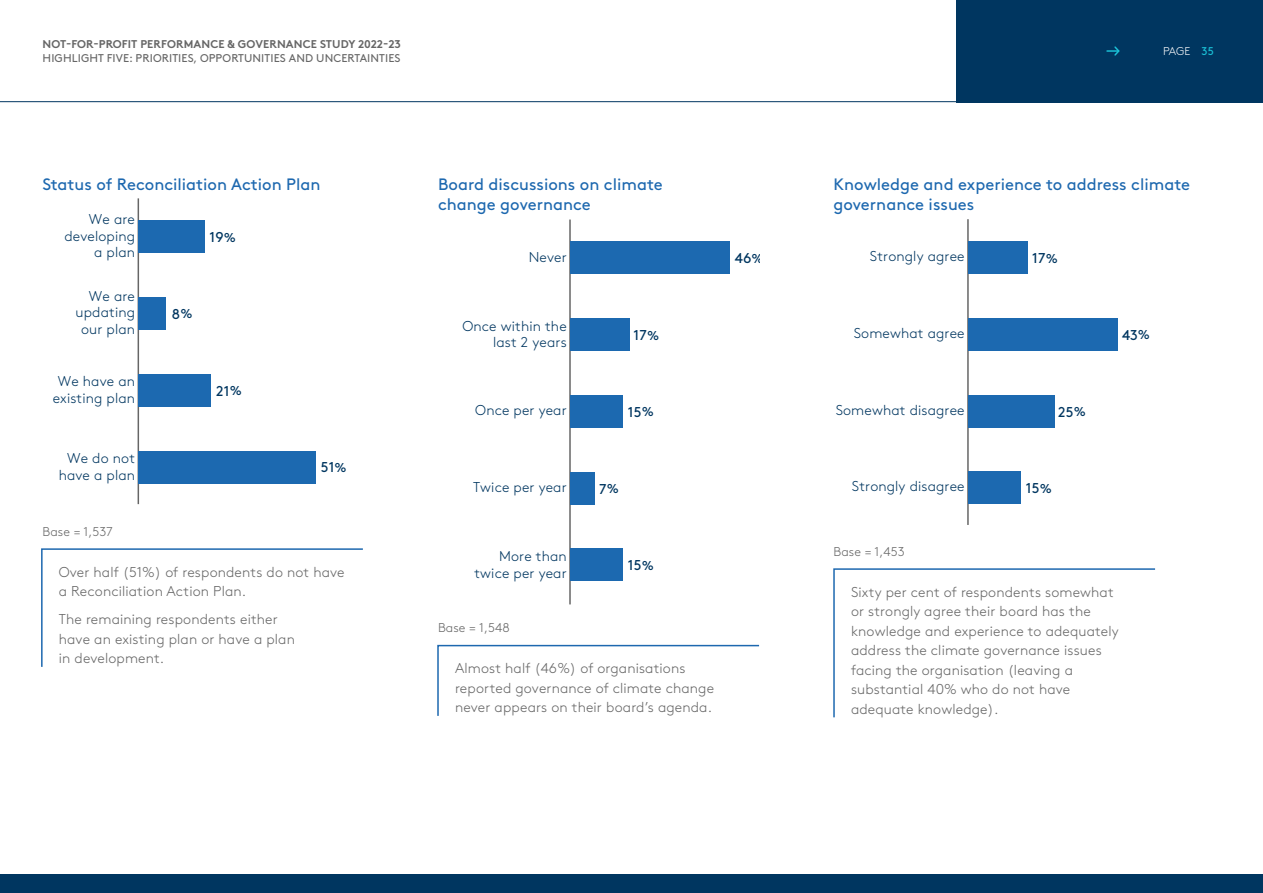
<style>
.page{position:relative;width:1263px;height:893px;background:#fff}
.page>*{position:absolute;margin:0;border:0;box-sizing:border-box;transform-origin:0 0}
.t1{font:16.5px/19.8px "Brown Std";color:#1d68af}
.t2{font:300 14.25px/19.5px "Brown Std";letter-spacing:.01em;color:#666}
.t3{font:300 14.25px/16.5px "Brown Std";letter-spacing:.01em;color:#003660;text-align:right}
.t4{font:14.25px "Brown Std";letter-spacing:.01em;color:#003660}
.t5{font:300 12.75px "Brown Std";letter-spacing:.01em;color:#666}
.t6{font:11.25px "Brown Std";letter-spacing:.01em;color:#666}
.t7{font:700 11.25px "Brown Std";letter-spacing:.01em;color:#666}
.t8{font:300 11.25px "Brown Std";color:#fff}
.s1{font-size:12.9px}
.s2{font-weight:400;color:#1abfd5}
</style>
<div class="page">
<hr style="left:138px;top:198px;width:1px;height:306px;background:#666">
<div style="left:138px;top:221px;width:66px;height:32px;background:#1c69b0"></div>
<div style="left:138px;top:297px;width:28px;height:33px;background:#1c69b0"></div>
<div style="left:138px;top:374px;width:73px;height:32px;background:#1c69b0"></div>
<div style="left:138px;top:451px;width:178px;height:32px;background:#1c69b0"></div>
<hr style="left:569px;top:220px;width:2px;height:384px;background:#666">
<div style="left:570px;top:242px;width:160px;height:32px;background:#1c69b0"></div>
<div style="left:570px;top:319px;width:59px;height:32px;background:#1c69b0"></div>
<div style="left:570px;top:395px;width:52px;height:32px;background:#1c69b0"></div>
<div style="left:570px;top:472px;width:24px;height:32px;background:#1c69b0"></div>
<div style="left:570px;top:549px;width:52px;height:32px;background:#1c69b0"></div>
<hr style="left:967px;top:219px;width:2px;height:306px;background:#666">
<div style="left:968px;top:241px;width:59px;height:33px;background:#1c69b0"></div>
<div style="left:968px;top:318px;width:149px;height:32px;background:#1c69b0"></div>
<div style="left:968px;top:395px;width:87px;height:32px;background:#1c69b0"></div>
<div style="left:968px;top:472px;width:52px;height:32px;background:#1c69b0"></div>
<svg style="left:41px;top:548px;width:322px;height:119px"></svg>
<svg style="left:437px;top:644px;width:323px;height:72px"></svg>
<svg style="left:833px;top:568px;width:323px;height:150px"></svg>
<svg style="left:0;top:0;width:957px;height:102px"></svg>
<div style="left:0;top:874px;width:1263px;height:19px;background:#003660"></div>
<div style="left:957px;top:0;width:306px;height:102px;background:#003660"></div>
<svg style="left:1107px;top:46px;width:13px;height:10px"></svg>
<p class="t7" style="left:43px;top:38px;width:360px">NOT-FOR-PROFIT PERFORMANCE &amp; GOVERNANCE STUDY 2022-23</p>
<p class="t6" style="left:43px;top:52px;width:359px">HIGHLIGHT FIVE: PRIORITIES, OPPORTUNITIES AND UNCERTAINTIES</p>
<p class="t1" style="left:43px;top:174px;width:279px">Status of Reconciliation Action Plan</p>
<p class="t3" style="left:64px;top:211px;width:72px">We are developing a plan</p>
<p class="t3" style="left:76px;top:288px;width:61px">We are updating our plan</p>
<p class="t3" style="left:53px;top:373px;width:84px;text-align:center">We have an existing plan</p>
<p class="t3" style="left:59px;top:450px;width:78px;text-align:center">We do not have a plan</p>
<p class="t5" style="left:43px;top:524px;width:72px">Base = 1,537</p>
<p class="t4" style="left:209px;top:229px;width:28px">19<span class="s1">%</span></p>
<p class="t4" style="left:172px;top:306px;width:22px">8<span class="s1">%</span></p>
<p class="t4" style="left:216px;top:382px;width:27px">21<span class="s1">%</span></p>
<p class="t4" style="left:321px;top:459px;width:27px">51<span class="s1">%</span></p>
<p class="t2" style="left:59px;top:562px;width:287px">Over half (51%) of respondents do not have a Reconciliation Action Plan.</p>
<p class="t2" style="left:59px;top:610px;width:238px">The remaining respondents either have an existing plan or have a plan in development.</p>
<p class="t1" style="left:438px;top:174px;width:226px">Board discussions on climate change governance</p>
<p class="t3" style="left:529px;top:249px;width:40px">Never</p>
<p class="t4" style="left:735px;top:250px;width:30px">46<span class="s1">%</span></p>
<p class="t3" style="left:462px;top:318px;width:106px">Once within the last 2 years</p>
<p class="t3" style="left:475px;top:402px;width:93px">Once per year</p>
<p class="t3" style="left:473px;top:479px;width:95px">Twice per year</p>
<p class="t3" style="left:474px;top:548px;width:94px">More than twice per year</p>
<p class="t5" style="left:438px;top:620px;width:73px">Base = 1,548</p>
<p class="t4" style="left:634px;top:327px;width:27px">17<span class="s1">%</span></p>
<p class="t4" style="left:628px;top:404px;width:28px">15<span class="s1">%</span></p>
<p class="t4" style="left:599px;top:480px;width:21px">7<span class="s1">%</span></p>
<p class="t4" style="left:628px;top:557px;width:28px">15<span class="s1">%</span></p>
<p class="t2" style="left:455px;top:659px;width:261px">Almost half (46%) of organisations reported governance of climate change never appears on their board’s agenda.</p>
<p class="t8" style="left:1163px;top:45px;width:52px">PAGE <span class="s2">35</span></p>
<p class="t1" style="left:833px;top:174px;width:358px">Knowledge and experience to address climate governance issues</p>
<p class="t3" style="left:870px;top:248px;width:96px">Strongly agree</p>
<p class="t4" style="left:1032px;top:250px;width:27px">17<span class="s1">%</span></p>
<p class="t3" style="left:854px;top:325px;width:112px">Somewhat agree</p>
<p class="t3" style="left:836px;top:402px;width:130px">Somewhat disagree</p>
<p class="t3" style="left:852px;top:478px;width:114px">Strongly disagree</p>
<p class="t5" style="left:833px;top:544px;width:73px">Base = 1,453</p>
<p class="t4" style="left:1058px;top:403px;width:29px">25<span class="s1">%</span></p>
<p class="t4" style="left:1026px;top:480px;width:28px">15<span class="s1">%</span></p>
<p class="t4" style="left:1122px;top:327px;width:30px">43<span class="s1">%</span></p>
<p class="t2" style="left:851px;top:582px;width:269px">Sixty per cent of respondents somewhat or strongly agree their board has the knowledge and experience to adequately address the climate governance issues facing the organisation (leaving a substantial 40% who do not have adequate knowledge).</p>
</div>
